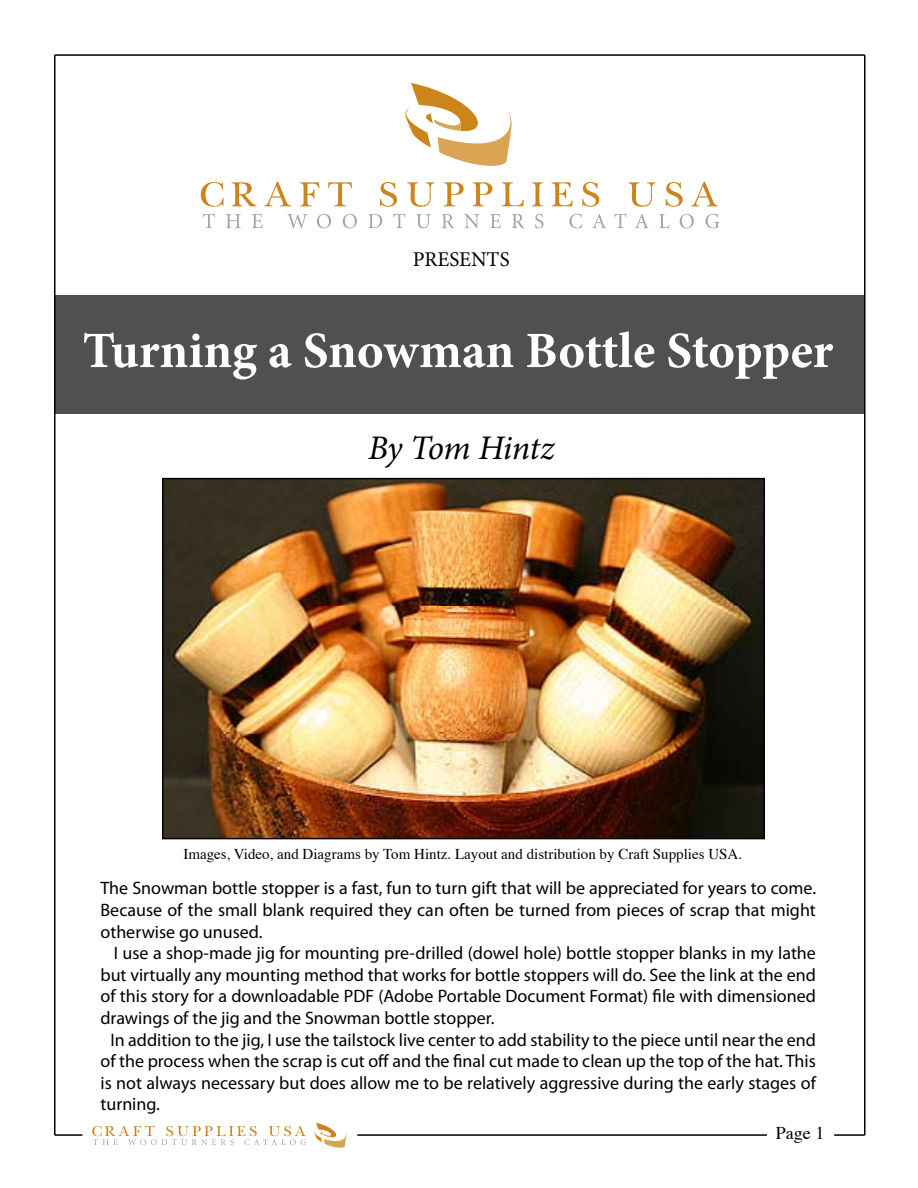
<style>
.page{position:relative;width:918px;height:1188px;background:#fff}
.page>*{position:absolute;margin:0;border:0;box-sizing:border-box;transform-origin:0 0}
.t1{font:700 51px "Minion Pro";letter-spacing:-.005em;color:#fff}
.t2{font:italic 34.5px "Minion Pro";letter-spacing:-.02em;color:#000}
.t3{font:21px "Minion Pro";color:#000}
.t4{font:18px/21.6px "Myriad Pro";color:#000;text-align:justify}
.t5{font:18px "Times";color:#000}
.t6{font:15px "Times";color:#000}
</style>
<div class="page">
<svg style="left:201px;top:182px;width:22px;height:25px"></svg>
<svg style="left:232px;top:182px;width:24px;height:24px"></svg>
<svg style="left:264px;top:182px;width:27px;height:24px"></svg>
<svg style="left:300px;top:182px;width:19px;height:24px"></svg>
<svg style="left:328px;top:182px;width:24px;height:24px"></svg>
<svg style="left:380px;top:182px;width:84px;height:25px"></svg>
<svg style="left:472px;top:182px;width:20px;height:24px"></svg>
<svg style="left:502px;top:182px;width:22px;height:24px"></svg>
<svg style="left:532px;top:182px;width:11px;height:24px"></svg>
<svg style="left:552px;top:182px;width:21px;height:24px"></svg>
<svg style="left:582px;top:182px;width:17px;height:25px"></svg>
<svg style="left:628px;top:182px;width:28px;height:25px"></svg>
<svg style="left:666px;top:182px;width:17px;height:25px"></svg>
<svg style="left:691px;top:182px;width:27px;height:24px"></svg>
<svg style="left:405px;top:83px;width:107px;height:83px"></svg>
<svg style="left:203px;top:214px;width:12px;height:14px"></svg>
<svg style="left:226px;top:214px;width:15px;height:14px"></svg>
<svg style="left:252px;top:214px;width:11px;height:14px"></svg>
<svg style="left:287px;top:214px;width:21px;height:14px"></svg>
<svg style="left:317px;top:214px;width:14px;height:14px"></svg>
<svg style="left:343px;top:214px;width:14px;height:14px"></svg>
<svg style="left:368px;top:214px;width:14px;height:14px"></svg>
<svg style="left:393px;top:214px;width:12px;height:14px"></svg>
<svg style="left:416px;top:214px;width:15px;height:14px"></svg>
<svg style="left:442px;top:214px;width:12px;height:14px"></svg>
<svg style="left:464px;top:214px;width:15px;height:14px"></svg>
<svg style="left:490px;top:214px;width:11px;height:14px"></svg>
<svg style="left:512px;top:214px;width:13px;height:14px"></svg>
<svg style="left:535px;top:214px;width:8px;height:14px"></svg>
<svg style="left:569px;top:214px;width:13px;height:14px"></svg>
<svg style="left:592px;top:214px;width:14px;height:14px"></svg>
<svg style="left:614px;top:214px;width:12px;height:14px"></svg>
<svg style="left:635px;top:214px;width:14px;height:14px"></svg>
<svg style="left:659px;top:214px;width:11px;height:14px"></svg>
<svg style="left:680px;top:214px;width:14px;height:14px"></svg>
<svg style="left:706px;top:214px;width:13px;height:14px"></svg>
<img style="left:162px;top:477px;width:603px;height:363px">
<div style="left:54px;top:295px;width:810px;height:119px;background:#4f5051"></div>
<hr style="left:55px;top:54px;width:810px;height:2px;background:#000">
<hr style="left:54px;top:55px;width:2px;height:1080px;background:#000">
<hr style="left:864px;top:55px;width:2px;height:1080px;background:#000">
<hr style="left:357px;top:1134px;width:410px;height:2px;background:#000">
<svg style="left:314px;top:1123px;width:33px;height:25px"></svg>
<svg style="left:92px;top:1126px;width:214px;height:19px"></svg>
<hr style="left:55px;top:1134px;width:27px;height:2px;background:#000">
<hr style="left:834px;top:1134px;width:31px;height:2px;background:#000">
<p class="t3" style="left:413px;top:245px;width:99px">PRESENTS</p>
<h1 class="t1" style="left:83px;top:315px;width:752px">Turning a Snowman Bottle Stopper</h1>
<h2 class="t2" style="left:368px;top:424px;width:188px">By Tom Hintz</h2>
<p class="t6" style="left:183px;top:840px;width:560px">Images, Video, and Diagrams by Tom Hintz. Layout and distribution by Craft Supplies USA.</p>
<p class="t4" style="left:100px;top:877px;width:717px">The Snowman bottle stopper is a fast, fun to turn gift that will be appreciated for years to come.<br>Because of the small blank required they can often be turned from pieces of scrap that might otherwise go unused.</p>
<p class="t4" style="left:114px;top:942px;width:704px">I use a shop-made jig for mounting pre-drilled (dowel hole) bottle stopper blanks in my lathe</p>
<p class="t4" style="left:100px;top:964px;width:717px">but virtually any mounting method that works for bottle stoppers will do. See the link at the end</p>
<p class="t4" style="left:100px;top:985px;width:717px">of this story for a downloadable PDF (Adobe Portable Document Format) file with dimensioned</p>
<p class="t4" style="left:100px;top:1007px;width:396px">drawings of the jig and the Snowman bottle stopper.</p>
<p class="t4" style="left:110px;top:1028px;width:707px">In addition to the jig, I use the tailstock live center to add stability to the piece until near the end</p>
<p class="t4" style="left:100px;top:1050px;width:717px">of the process when the scrap is cut off and the final cut made to clean up the top of the hat. This</p>
<p class="t4" style="left:100px;top:1072px;width:717px">is not always necessary but does allow me to be relatively aggressive during the early stages of</p>
<p class="t4" style="left:100px;top:1093px;width:61px">turning.</p>
<p class="t5" style="left:776px;top:1116px;width:50px">Page 1</p>
</div>
